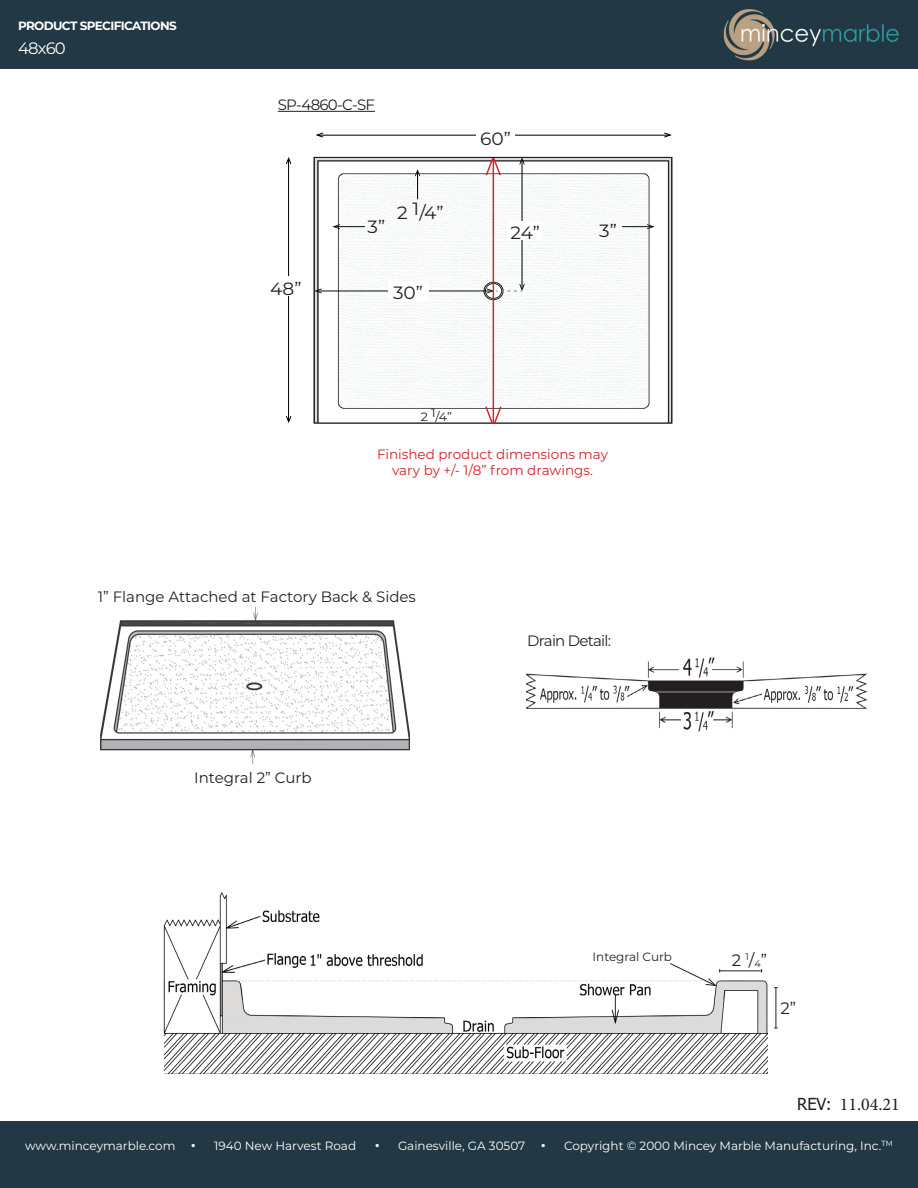
<style>
.page{position:relative;width:918px;height:1188px;background:#fff}
.page>*{position:absolute;margin:0;border:0;box-sizing:border-box;transform-origin:0 0}
.t1{font:18px "Minion Pro";color:#231f20}
.t2{font:17.85px "Montserrat";color:#231f20;scale:1.05 1}
.t3{font:16.5px "Montserrat";color:#231f20}
.t4{font:16.5px "Montserrat";letter-spacing:-.05em;color:#fff}
.t5{font:15px "Montserrat";color:#231f20}
.t6{font:15px "Montserrat";letter-spacing:-.05em;color:#231f20}
.t7{font:13.5px/16.2px "Montserrat";color:#d1232a;text-align:center}
.t8{font:12px "Montserrat";color:#fff}
.t9{font:700 12px "Montserrat";letter-spacing:-.05em;color:#fff}
.t10{font:12px "Montserrat";color:#231f20}
.t11{font:12px "Montserrat";color:#231f20;scale:1.05 1}
.s1{font-size:9.6px}
.s2{font-family:"Tahoma";font-size:16.5px}
</style>
<div class="page">
<div style="left:0;top:0;width:918px;height:68px;background:#223945"></div>
<div style="left:0;top:1121px;width:918px;height:67px;background:#223945"></div>
<img style="left:289px;top:132px;width:384px;height:292px">
<img style="left:323px;top:135px;width:341px;height:1px">
<svg style="left:316px;top:133px;width:7px;height:5px"></svg>
<svg style="left:664px;top:133px;width:8px;height:5px"></svg>
<img style="left:288px;top:164px;width:1px;height:252px">
<svg style="left:286px;top:157px;width:5px;height:7px"></svg>
<svg style="left:286px;top:416px;width:5px;height:7px"></svg>
<img style="left:314px;top:157px;width:358px;height:267px">
<img style="left:317px;top:160px;width:352px;height:264px">
<div style="left:484px;top:282px;width:19px;height:18px;border:1px solid #231f20;border-radius:50%"></div>
<svg style="left:485px;top:284px;width:17px;height:14px"></svg>
<div style="left:485px;top:283px;width:17px;height:16px;border:1px solid #231f20;border-radius:50%"></div>
<hr style="left:522px;top:160px;width:1px;height:129px;background:#010203">
<svg style="left:519px;top:157px;width:6px;height:8px"></svg>
<hr style="left:317px;top:291px;width:175px;height:1px;background:#010203">
<svg style="left:314px;top:288px;width:8px;height:5px"></svg>
<svg style="left:487px;top:284px;width:38px;height:9px"></svg>
<svg style="left:415px;top:169px;width:5px;height:30px"></svg>
<hr style="left:622px;top:226px;width:30px;height:1px;background:#010203">
<svg style="left:647px;top:224px;width:8px;height:5px"></svg>
<hr style="left:335px;top:226px;width:30px;height:1px;background:#010203">
<svg style="left:332px;top:224px;width:8px;height:5px"></svg>
<hr style="left:493px;top:158px;width:1px;height:266px;background:#d1232a">
<svg style="left:485px;top:156px;width:17px;height:21px"></svg>
<svg style="left:484px;top:405px;width:19px;height:19px"></svg>
<div style="left:476px;top:123px;width:39px;height:27px;background:#fff"></div>
<div style="left:267px;top:276px;width:38px;height:20px;background:#fff"></div>
<div style="left:388px;top:281px;width:40px;height:20px;background:#fff"></div>
<div style="left:508px;top:222px;width:35px;height:18px;background:#fff"></div>
<img style="left:100px;top:607px;width:310px;height:157px">
<img style="left:526px;top:657px;width:342px;height:75px">
<img style="left:163px;top:892px;width:605px;height:182px">
<hr style="left:720px;top:970px;width:42px;height:1px;background:#231f20">
<hr style="left:776px;top:988px;width:1px;height:40px;background:#231f20">
<svg style="left:669px;top:963px;width:51px;height:23px"></svg>
<hr style="left:278px;top:111px;width:97px;height:1px;background:#231f20">
<p class="t9" style="left:18px;top:18px;width:160px">PRODUCT SPECIFICATIONS</p>
<h3 class="t4" style="left:18px;top:41px;width:49px">48x60</h3>
<p class="t5" style="left:278px;top:98px;width:99px">SP-4860-C-SF</p>
<h2 class="t2" style="left:368px;top:219px;width:18px">3”</h2>
<h2 class="t2" style="left:397px;top:205px;width:46px">2 1/4”</h2>
<h2 class="t2" style="left:270px;top:281px;width:31px">48”</h2>
<h2 class="t2" style="left:393px;top:286px;width:30px">30”</h2>
<h2 class="t2" style="left:480px;top:131px;width:31px">60”</h2>
<h2 class="t2" style="left:511px;top:226px;width:29px">24”</h2>
<p class="t11" style="left:421px;top:412px;width:31px">2 1/4”</p>
<h2 class="t2" style="left:599px;top:224px;width:18px">3”</h2>
<p class="t7" style="left:377px;top:447px;width:233px">Finished product dimensions may vary by +/- 1/8” from drawings.</p>
<p class="t5" style="left:98px;top:591px;width:320px">1” Flange Attached at Factory Back &amp; Sides</p>
<p class="t5" style="left:194px;top:772px;width:119px">Integral 2” Curb</p>
<p class="t6" style="left:527px;top:634px;width:85px">Drain Detail:</p>
<p class="t10" style="left:593px;top:952px;width:81px">Integral Curb</p>
<h3 class="t3" style="left:732px;top:953px;width:37px">2 <sup>1</sup>/<span class="s1">4</span>”</h3>
<h3 class="t3" style="left:781px;top:1001px;width:17px">2”</h3>
<h1 class="t1" style="left:797px;top:1094px;width:104px"><span class="s2">REV:</span> 11.04.21</h1>
<p class="t8" style="left:25px;top:1141px;width:869px">www.minceymarble.com <sup>.</sup> 1940 New Harvest Road <sup>.</sup> Gainesville, GA 30507 <sup>.</sup> Copyright © 2000 Mincey Marble Manufacturing, Inc.<sup>TM</sup></p>
</div>
